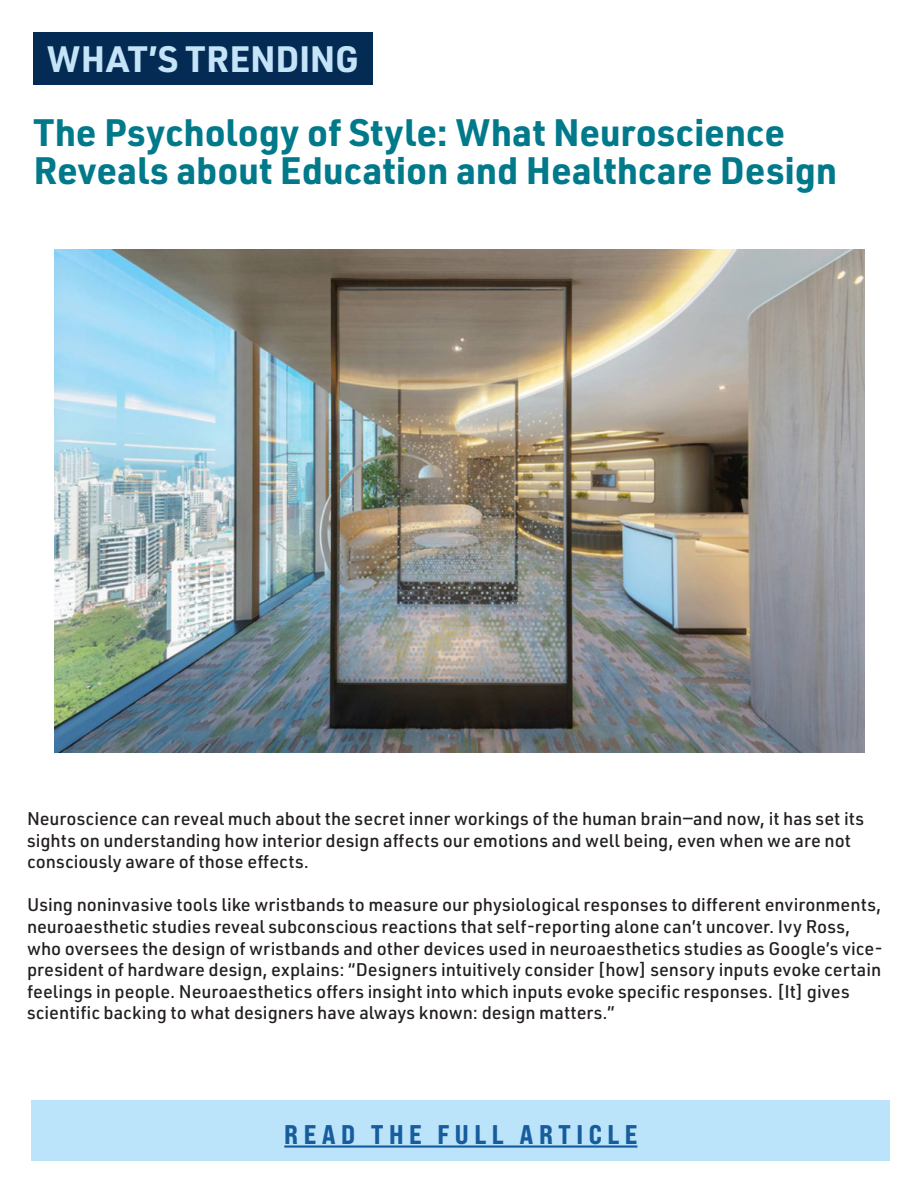
<style>
.page{position:relative;width:918px;height:1188px;background:#fff}
.page>*{position:absolute;margin:0;border:0;box-sizing:border-box;transform-origin:0 0}
.heading_1{font:700 37.5px/37.5px "URWDIN";letter-spacing:-.005em;color:#00798a}
.section{font:700 36px "URWDIN";letter-spacing:-.005em;color:#c5e4f7}
.t1{font:27px "Bebas Neue Pro Exp Eb";letter-spacing:.2em;color:#175d9e}
.body{font:500 18px/21.6px "URWDIN";color:#231f20}
</style>
<div class="page">
<div style="left:33px;top:32px;width:340px;height:53px;background:#042b54"></div>
<div style="left:32px;top:1101px;width:858px;height:60px;background:#bbe4fa"></div>
<hr style="left:284px;top:1145px;width:353px;height:3px;background:#175d9e">
<img style="left:55px;top:250px;width:810px;height:502px">
<p class="section" style="left:47px;top:34px;width:314px">WHAT’S TRENDING</p>
<p class="heading_1" style="left:33px;top:113px;width:805px">The Psychology of Style: What Neuroscience<br>Reveals about Education and Healthcare Design</p>
<p class="body" style="left:27px;top:807px;width:839px">Neuroscience can reveal much about the secret inner workings of the human brain—and now, it has set its sights on understanding how interior design affects our emotions and well being, even when we are not consciously aware of those effects.</p>
<p class="body" style="left:27px;top:894px;width:857px">Using noninvasive tools like wristbands to measure our physiological responses to different environments, neuroaesthetic studies reveal subconscious reactions that self-reporting alone can’t uncover. Ivy Ross, who oversees the design of wristbands and other devices used in neuroaesthetics studies as Google’s vice&shy;president of hardware design, explains: “Designers intuitively consider [how] sensory inputs evoke certain feelings in people. Neuroaesthetics offers insight into which inputs evoke specific responses. [It] gives scientific backing to what designers have always known: design matters.”</p>
<p class="t1" style="left:284px;top:1118px;width:355px">READ THE FULL ARTICLE</p>
</div>
